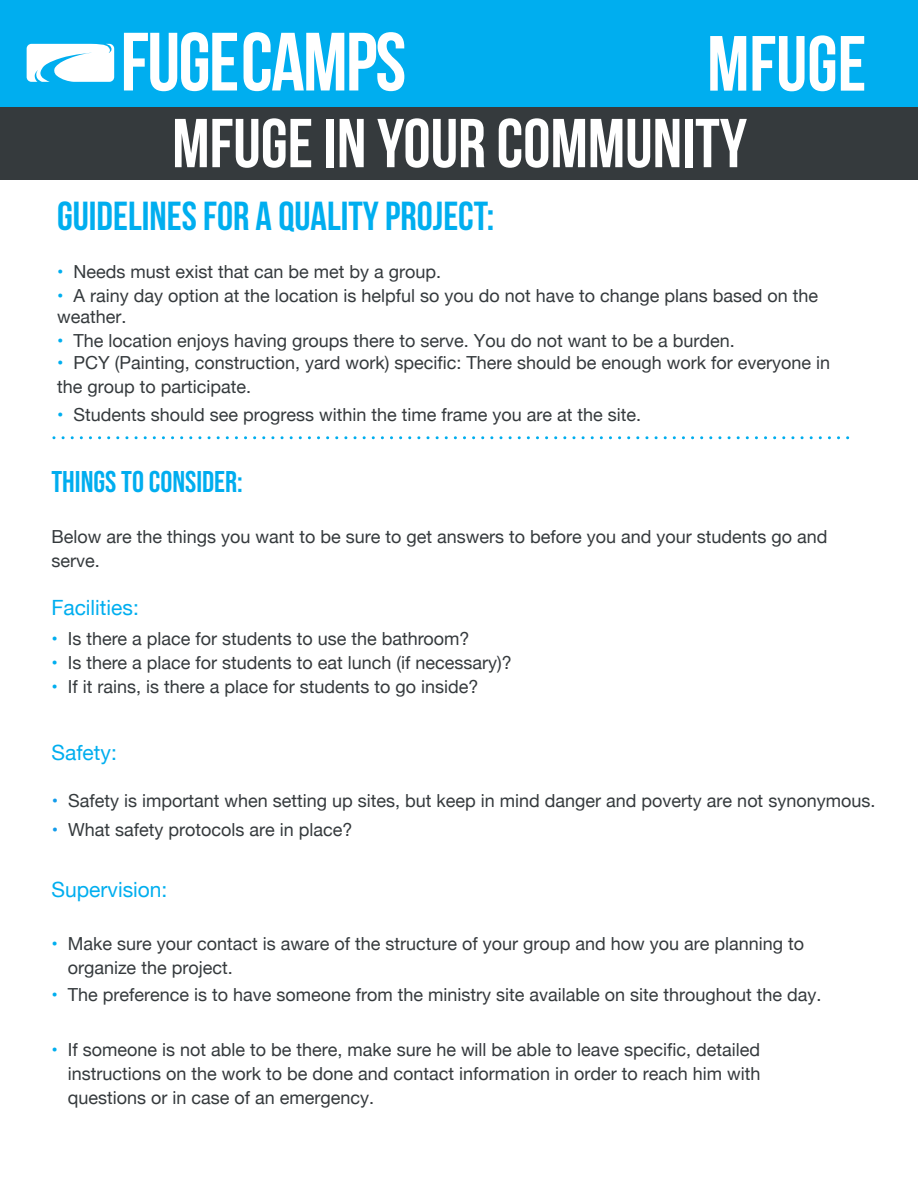
<style>
.page{position:relative;width:918px;height:1188px;background:#fff}
.page>*{position:absolute;margin:0;border:0;box-sizing:border-box;transform-origin:0 0}
.t1{font:700 78px "Bebas Neue";color:#fff}
.t2{font:700 69px "Bebas Neue";color:#fff}
.t3{font:700 40.5px "Bebas Neue";color:#00aeef}
.t4{font:30px "Bebas Neue";color:#00adef}
.t5{font:21px "Helvetica Neue";color:#00aeef}
.t6{font:18px/24px "Helvetica Neue";color:#353a3d}
.s1{color:#00aeef}
.s2{color:#139ceb}
</style>
<div class="page">
<div style="left:0;top:0;width:918px;height:180px;background:#00aeef"></div>
<div style="left:0;top:108px;width:918px;height:72px;background:#353a3d"></div>
<svg style="left:124px;top:32px;width:113px;height:59px"></svg>
<svg style="left:244px;top:32px;width:160px;height:59px"></svg>
<svg style="left:27px;top:44px;width:87px;height:38px;background:#ddf4fc"></svg>
<svg style="left:54px;top:436px;width:794px;height:3px"></svg>
<h1 class="t1" style="left:707px;top:21px;width:161px">MFUGE</h1>
<h2 class="t2" style="left:172px;top:106px;width:576px">MFUGE IN YOUR CoMMUNITY</h2>
<h3 class="t3" style="left:57px;top:194px;width:439px">GUIDELINES FOR A QUALITY PROJECT:</h3>
<p class="t6" style="left:57px;top:260px;width:386px"><span class="s1">•</span> Needs must exist that can be met by a group.</p>
<p class="t6" style="left:57px;top:286px;width:763px;line-height:21.6px"><span class="s1">•</span> A rainy day option at the location is helpful so you do not have to change plans based on the weather.</p>
<p class="t6" style="left:57px;top:330px;width:679px"><span class="s1">•</span> The location enjoys having groups there to serve. You do not want to be a burden.</p>
<p class="t6" style="left:57px;top:352px;width:775px"><span class="s1">•</span> PCY (Painting, construction, yard work) specific: There should be enough work for everyone in the group to participate.</p>
<p class="t6" style="left:57px;top:403px;width:586px"><span class="s1">•</span> Students should see progress within the time frame you are at the site.</p>
<h3 class="t4" style="left:51px;top:465px;width:193px">THINGS TO CONSIDER:</h3>
<p class="t6" style="left:51px;top:526px;width:778px">Below are the things you want to be sure to get answers to before you and your students go and serve.</p>
<p class="t5" style="left:51px;top:592px;width:89px">Facilities:</p>
<p class="t6" style="left:51px;top:628px;width:420px"><span class="s1">•</span> Is there a place for students to use the bathroom?</p>
<p class="t6" style="left:51px;top:652px;width:462px"><span class="s1">•</span> Is there a place for students to eat lunch (if necessary)?</p>
<p class="t6" style="left:51px;top:676px;width:429px"><span class="s1">•</span> If it rains, is there a place for students to go inside?</p>
<p class="t5" style="left:52px;top:737px;width:67px">Safety:</p>
<p class="t6" style="left:52px;top:790px;width:825px"><span class="s2">•</span> Safety is important when setting up sites, but keep in mind danger and poverty are not synonymous.</p>
<p class="t6" style="left:52px;top:819px;width:302px"><span class="s2">•</span> What safety protocols are in place?</p>
<p class="t5" style="left:52px;top:874px;width:117px">Supervision:</p>
<p class="t6" style="left:68px;top:933px;width:738px;text-indent:-16px"><span class="s1">•</span> Make sure your contact is aware of the structure of your group and how you are planning to organize the project.</p>
<p class="t6" style="left:51px;top:983px;width:772px"><span class="s1">•</span> The preference is to have someone from the ministry site available on site throughout the day.</p>
<p class="t6" style="left:68px;top:1038px;width:694px;text-align:justify;text-indent:-16px"><span class="s1">•</span> If someone is not able to be there, make sure he will be able to leave specific, detailed instructions on the work to be done and contact information in order to reach him with questions or in case of an emergency.</p>
</div>
